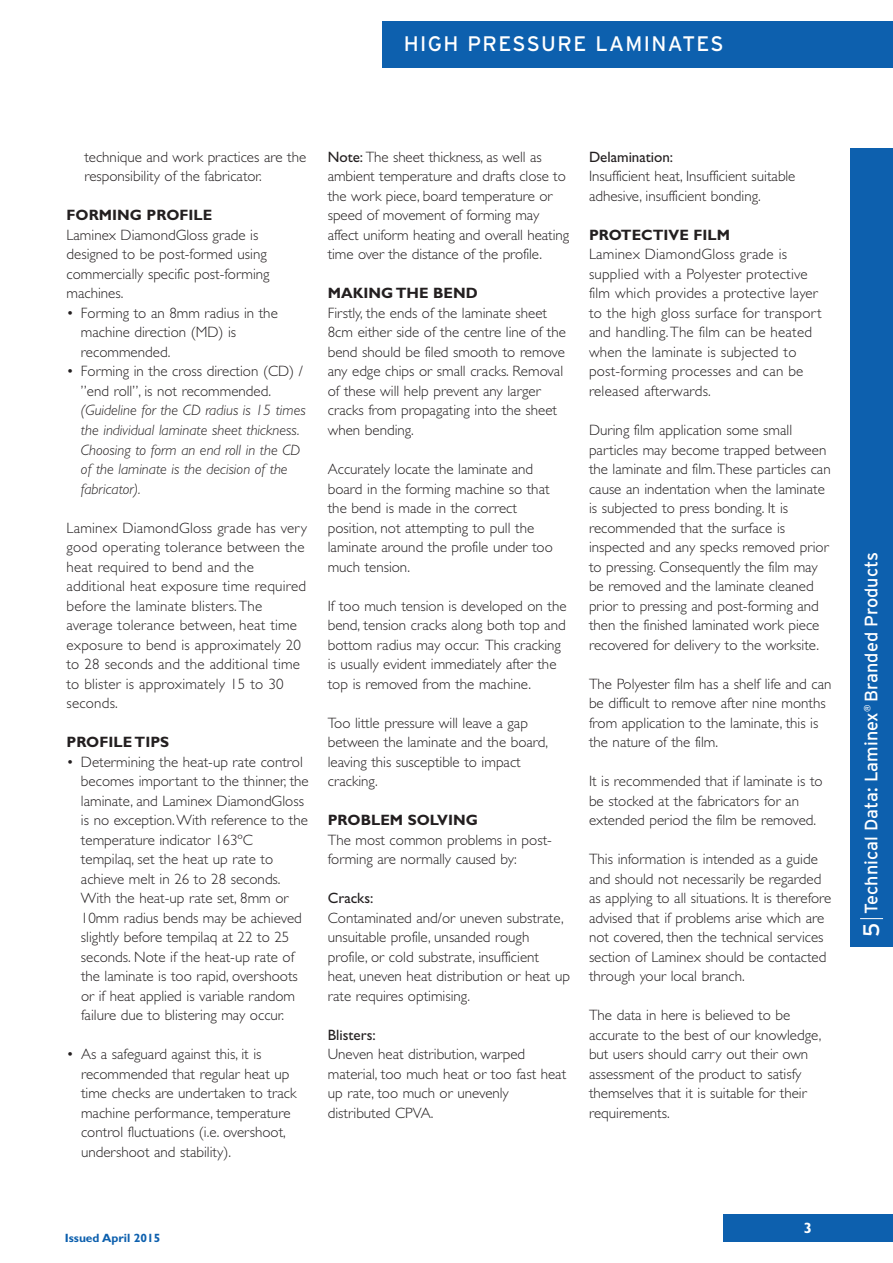
<style>
.page{position:relative;width:893px;height:1263px;background:#fff}
.page>*{position:absolute;margin:0;border:0;box-sizing:border-box;transform-origin:0 0}
.t1{font:22.5px "Interstate";color:#fff}
.t2{font:21px "Interstate";letter-spacing:.065em;color:#fff}
.t3{font:18px "Interstate";color:#fff}
.t4{font:300 15px/19.5px "Gill Sans";color:#231f20}
.t5{font:italic 300 15px/19.5px "Gill Sans";color:#231f20}
.t6{font:700 15px "Gill Sans";color:#231f20}
.t7{font:15px "Gill Sans";color:#231f20}
.t8{font:700 15px "Gill Sans";color:#fff}
.t9{font:700 12px "Gill Sans";color:#0d60ae}
.s1{font-weight:400}
</style>
<div class="page">
<div style="left:723px;top:1214px;width:170px;height:28px;background:#0d60ae"></div>
<div style="left:383px;top:21px;width:510px;height:47px;background:#0d60ae"></div>
<div style="left:850px;top:149px;width:43px;height:798px;background:#0d60ae"></div>
<svg style="left:860px;top:918px;width:23px;height:1px"></svg>
<h2 class="t2" style="left:404px;top:31px;width:321px">HIGH PRESSURE LAMINATES</h2>
<p class="t4" style="left:84px;top:149px;width:223px">technique and work practices are the responsibility of the fabricator.</p>
<p class="t6" style="left:67px;top:210px;width:147px">FORMING PROFILE</p>
<p class="t4" style="left:67px;top:227px;width:205px">Laminex DiamondGloss grade is designed to be post-formed using commercially specific post-forming machines.</p>
<p class="t4" style="left:81px;top:305px;width:198px;text-indent:-14px">• Forming to an 8mm radius in the machine direction (MD) is recommended.</p>
<p class="t4" style="left:81px;top:363px;width:224px;text-indent:-14px">• Forming in the cross direction (CD) / ”end roll”, is not recommended.</p>
<p class="t5" style="left:81px;top:402px;width:226px">(Guideline for the CD radius is 15 times the individual laminate sheet thickness.<br>Choosing to form an end roll in the CD of the laminate is the decision of the fabricator).</p>
<p class="t4" style="left:67px;top:519px;width:242px">Laminex DiamondGloss grade has very good operating tolerance between the heat required to bend and the additional heat exposure time required before the laminate blisters.The average tolerance between, heat time exposure to bend is approximately 20 to 28 seconds and the additional time to blister is approximately 15 to 30 seconds.</p>
<p class="t6" style="left:67px;top:736px;width:104px">PROFILE TIPS</p>
<p class="t4" style="left:81px;top:753px;width:229px;text-indent:-14px">• Determining the heat-up rate control becomes important to the thinner, the laminate, and Laminex DiamondGloss is no exception.With reference to the temperature indicator 163ºC tempilaq, set the heat up rate to achieve melt in 26 to 28 seconds.<br>With the heat-up rate set, 8mm or 10mm radius bends may be achieved slightly before tempilaq at 22 to 25 seconds. Note if the heat-up rate of the laminate is too rapid, overshoots or if heat applied is variable random failure due to blistering may occur.</p>
<p class="t4" style="left:81px;top:1046px;width:217px;text-indent:-14px">• As a safeguard against this, it is recommended that regular heat up time checks are undertaken to track machine performance, temperature control fluctuations (i.e. overshoot, undershoot and stability).</p>
<p class="t4" style="left:328px;top:149px;width:243px"><span class="s1">Note:</span> The sheet thickness, as well as ambient temperature and drafts close to the work piece, board temperature or speed of movement of forming may affect uniform heating and overall heating time over the distance of the profile.</p>
<p class="t6" style="left:328px;top:288px;width:152px">MAKING THE BEND</p>
<p class="t4" style="left:328px;top:305px;width:240px">Firstly, the ends of the laminate sheet 8cm either side of the centre line of the bend should be filed smooth to remove any edge chips or small cracks. Removal of these will help prevent any larger cracks from propagating into the sheet when bending.</p>
<p class="t4" style="left:328px;top:461px;width:227px">Accurately locate the laminate and board in the forming machine so that the bend is made in the correct position, not attempting to pull the laminate around the profile under too much tension.</p>
<p class="t4" style="left:328px;top:597px;width:240px">If too much tension is developed on the bend, tension cracks along both top and bottom radius may occur. This cracking is usually evident immediately after the top is removed from the machine.</p>
<p class="t4" style="left:328px;top:714px;width:222px">Too little pressure will leave a gap between the laminate and the board, leaving this susceptible to impact cracking.</p>
<p class="t6" style="left:328px;top:814px;width:152px">PROBLEM SOLVING</p>
<p class="t4" style="left:328px;top:831px;width:226px">The most common problems in post&shy;forming are normally caused by:</p>
<p class="t7" style="left:328px;top:892px;width:47px">Cracks:</p>
<p class="t4" style="left:328px;top:909px;width:244px">Contaminated and/or uneven substrate, unsuitable profile, unsanded rough profile, or cold substrate, insufficient heat, uneven heat distribution or heat up rate requires optimising.</p>
<p class="t7" style="left:328px;top:1029px;width:49px">Blisters:</p>
<p class="t4" style="left:328px;top:1046px;width:240px">Uneven heat distribution, warped material, too much heat or too fast heat up rate, too much or unevenly distributed CPVA.</p>
<p class="t7" style="left:589px;top:151px;width:86px">Delamination:</p>
<p class="t4" style="left:589px;top:168px;width:208px">Insufficient heat, Insufficient suitable adhesive, insufficient bonding.</p>
<p class="t6" style="left:589px;top:229px;width:143px">PROTECTIVE FILM</p>
<p class="t4" style="left:589px;top:246px;width:234px">Laminex DiamondGloss grade is supplied with a Polyester protective film which provides a protective layer to the high gloss surface for transport and handling.The film can be heated when the laminate is subjected to post-forming processes and can be released afterwards.</p>
<p class="t4" style="left:589px;top:422px;width:243px">During film application some small particles may become trapped between the laminate and film.These particles can cause an indentation when the laminate is subjected to press bonding. It is recommended that the surface is inspected and any specks removed prior to pressing. Consequently the film may be removed and the laminate cleaned prior to pressing and post-forming and then the finished laminated work piece recovered for delivery to the worksite.</p>
<p class="t4" style="left:589px;top:675px;width:244px">The Polyester film has a shelf life and can be difficult to remove after nine months from application to the laminate, this is the nature of the film.</p>
<p class="t4" style="left:589px;top:773px;width:235px">It is recommended that if laminate is to be stocked at the fabricators for an extended period the film be removed.</p>
<p class="t4" style="left:589px;top:851px;width:244px">This information is intended as a guide and should not necessarily be regarded as applying to all situations. It is therefore advised that if problems arise which are not covered, then the technical services section of Laminex should be contacted through your local branch.</p>
<p class="t4" style="left:589px;top:1007px;width:234px">The data in here is believed to be accurate to the best of our knowledge, but users should carry out their own assessment of the product to satisfy themselves that it is suitable for their requirements.</p>
<p class="t9" style="left:65px;top:1233px;width:97px">Issued April 2015</p>
<p class="t8" style="left:804px;top:1222px;width:10px">3</p>
<p class="t3" style="left:861px;top:914px;width:363px;rotate:-90deg">Technical Data: Laminex<sup>®</sup> Branded Products</p>
<h1 class="t1" style="left:858px;top:937px;width:16px;rotate:-90deg">5</h1>
</div>
